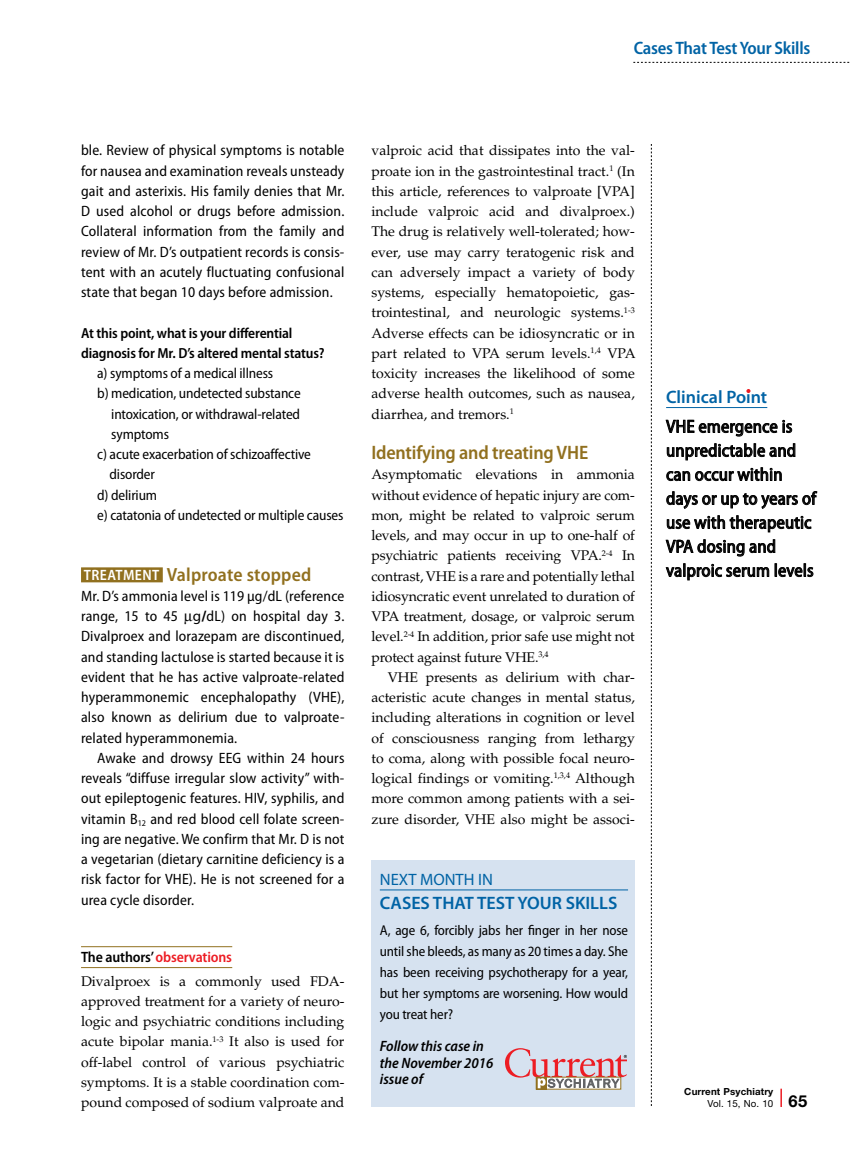
<style>
.page{position:relative;width:851px;height:1161px;background:#fff}
.page>*{position:absolute;margin:0;border:0;box-sizing:border-box;transform-origin:0 0}
.sub2{font:600 semi-condensed 19.5px "Myriad Pro";letter-spacing:-.01em;color:#91701f}
.sub2_case{font:600 semi-condensed 19.2px "Myriad Pro";letter-spacing:.01em;color:#91701f}
.clinical_point{font:semi-condensed 18px/24px "Myriad Pro";letter-spacing:.01em;color:#000}
.Rel_Res_Text{font:600 18px "Myriad Pro";color:#0063a5}
.t1{font:600 semi-condensed 18px "Myriad Pro";letter-spacing:-.015em;color:#0063a5}
.Rel_Res_Text-2{font:16.5px "Myriad Pro";color:#0063a5}
.body_case_indent{font:semi-condensed 15px/20.2px "Myriad Pro";letter-spacing:.01em;color:#000;text-align:justify}
.body_case{font:semi-condensed 15px/20.2px "Myriad Pro";letter-spacing:.01em;color:#000;text-align:justify}
.t2{font:italic 600 semi-condensed 15px/16.5px "Myriad Pro";color:#000}
.sub2_author{font:600 semi-condensed 15px "Myriad Pro";letter-spacing:-.01em;color:#ed1d24}
.body_choices{font:semi-condensed 14.7px/20.2px "Myriad Pro";letter-spacing:-.01em;color:#000;text-align:justify}
.bold_question{font:600 semi-condensed 14.7px/20.2px "Myriad Pro";letter-spacing:-.01em;color:#000}
.t3{font:semi-condensed 14.25px/21px "Myriad Pro";letter-spacing:-.01em;color:#000;text-align:justify}
.body{font:14.1px/20.2px "Palatino LT Std";color:#000;text-align:justify}
.body_indent{font:14.1px/20.2px "Palatino LT Std";color:#000;text-align:justify}
.t4{font:700 9.75px/12px "Helvetica Neue LT Std";letter-spacing:.015em;color:#000}
.s1{font-size:15px;color:#fff}
.s2{font-stretch:normal}
.s3{font-weight:700;font-stretch:normal}
.s4{color:#000}
.s5{font-weight:400}
.s6{font-size:16.5px}
</style>
<div class="page">
<svg style="left:651px;top:144px;width:1px;height:962px"></svg>
<svg style="left:780px;top:1089px;width:1px;height:18px"></svg>
<svg style="left:633px;top:62px;width:217px;height:1px"></svg>
<div style="left:81px;top:567px;width:82px;height:15px;background:#91701f"></div>
<hr style="left:81px;top:946px;width:151px;height:1px;background:#91701f">
<hr style="left:81px;top:967px;width:151px;height:1px;background:#91701f">
<hr style="left:666px;top:407px;width:101px;height:1px;background:#0063a5">
<svg style="left:665px;top:420px;width:127px;height:17px"></svg>
<svg style="left:667px;top:443px;width:128px;height:18px"></svg>
<svg style="left:666px;top:467px;width:115px;height:15px"></svg>
<svg style="left:666px;top:491px;width:151px;height:18px"></svg>
<svg style="left:665px;top:515px;width:146px;height:42px"></svg>
<svg style="left:665px;top:564px;width:148px;height:17px"></svg>
<svg style="left:746px;top:389px;width:5px;height:4px"></svg>
<div style="left:371px;top:860px;width:263px;height:247px;background:#d6e2f0"></div>
<hr style="left:380px;top:890px;width:248px;height:1px;background:#0063a5">
<svg style="left:505px;top:1048px;width:122px;height:40px"></svg>
<p class="t1" style="left:633px;top:37px;width:178px">Cases That Test Your Skills</p>
<p class="body_case_indent" style="left:81px;top:140px;width:265px">ble. Review of physical symptoms is notable for nausea and examination reveals unsteady gait and asterixis. His family denies that Mr.<br>D used alcohol or drugs before admission.<br>Collateral information from the family and review of Mr. D’s outpatient records is consis&shy;tent with an acutely fluctuating confusional state that began 10 days before admission.</p>
<p class="bold_question" style="left:81px;top:322px;width:245px">At this point, what is your differential diagnosis for Mr. D’s altered mental status?</p>
<p class="body_choices" style="left:97px;top:363px;width:177px">a) symptoms of a medical illness</p>
<p class="body_choices" style="left:111px;top:383px;width:191px;text-indent:-14px">b) medication, undetected substance intoxication, or withdrawal-related symptoms</p>
<p class="body_choices" style="left:110px;top:444px;width:203px;text-indent:-12px">c) acute exacerbation of schizoaffective disorder</p>
<p class="body_choices" style="left:97px;top:484px;width:61px">d) delirium</p>
<p class="body_choices" style="left:97px;top:505px;width:248px">e) catatonia of undetected or multiple causes</p>
<p class="sub2_case" style="left:84px;top:562px;width:229px"><span class="s1">TREATMENT</span> Valproate stopped</p>
<p class="body_case" style="left:81px;top:585px;width:265px">Mr. D’s ammonia level is 119 µg/dL (reference range, 15 to 45 <span class="s2">g</span><span class="s3">/</span>dL) on hospital day 3.<br>Divalproex and lorazepam are discontinued, and standing lactulose is started because it is evident that he has active valproate-related hyperammonemic encephalopathy (VHE), also known as delirium due to valproate&shy;related hyperammonemia.</p>
<p class="body_case_indent" style="left:81px;top:747px;width:265px;text-indent:16px">Awake and drowsy EEG within 24 hours reveals “diffuse irregular slow activity” with&shy;out epileptogenic features. HIV, syphilis, and vitamin B<sub>12</sub> and red blood cell folate screen&shy;ing are negative. We confirm that Mr. D is not a vegetarian (dietary carnitine deficiency is a risk factor for VHE). He is not screened for a urea cycle disorder.</p>
<p class="sub2_author" style="left:81px;top:947px;width:152px"><span class="s4">The authors’</span> observations</p>
<p class="body" style="left:81px;top:971px;width:265px">Divalproex is a commonly used FDA&shy;approved treatment for a variety of neuro&shy;logic and psychiatric conditions including acute bipolar mania.<sup>1-3</sup> It also is used for off-label control of various psychiatric symptoms. It is a stable coordination com&shy;pound composed of sodium valproate and</p>
<p class="body" style="left:371px;top:141px;width:266px">valproic acid that dissipates into the val&shy;proate ion in the gastrointestinal tract.<sup>1</sup> (In this article, references to valproate [VPA] include valproic acid and divalproex.)<br>The drug is relatively well-tolerated; how&shy;ever, use may carry teratogenic risk and can adversely impact a variety of body systems, especially hematopoietic, gas&shy;trointestinal, and neurologic systems.<sup>1-3<br></sup>Adverse effects can be idiosyncratic or in part related to VPA serum levels.<sup>1,4</sup> VPA toxicity increases the likelihood of some adverse health outcomes, such as nausea, diarrhea, and tremors.<sup>1</sup></p>
<p class="sub2" style="left:371px;top:440px;width:218px">Identifying and treating VHE</p>
<p class="body" style="left:371px;top:465px;width:265px">Asymptomatic elevations in ammonia without evidence of hepatic injury are com&shy;mon, might be related to valproic serum levels, and may occur in up to one-half of psychiatric patients receiving VPA.<sup>2-4</sup> In contrast, VHE is a rare and potentially lethal idiosyncratic event unrelated to duration of VPA treatment, dosage, or valproic serum level.<sup>2-4</sup> In addition, prior safe use might not protect against future VHE.<sup>3,4</sup></p>
<p class="body_indent" style="left:371px;top:667px;width:265px;text-indent:16px">VHE presents as delirium with char&shy;acteristic acute changes in mental status, including alterations in cognition or level of consciousness ranging from lethargy to coma, along with possible focal neuro&shy;logical findings or vomiting.<sup>1,3,4</sup> Although more common among patients with a sei&shy;zure disorder, VHE also might be associ-</p>
<p class="Rel_Res_Text-2" style="left:380px;top:870px;width:114px">NEXT MONTH IN</p>
<p class="Rel_Res_Text" style="left:380px;top:892px;width:239px">CASES THAT TEST YOUR SKILLS</p>
<p class="t3" style="left:380px;top:919px;width:250px">A, age 6, forcibly jabs her finger in her nose until she bleeds, as many as 20 times a day. She has been receiving psychotherapy for a year, but her symptoms are worsening. How would you treat her?</p>
<p class="t2" style="left:380px;top:1038px;width:115px">Follow this case in the November 2016 issue of</p>
<p class="Rel_Res_Text" style="left:666px;top:386px;width:103px">Clinical Point</p>
<p class="clinical_point" style="left:666px;top:414px;width:151px">VHE emergence is unpredictable and can occur within days or up to years of use with therapeutic<br>VPA dosing and valproic serum levels</p>
<p class="t4" style="left:707px;top:1085px;width:101px;text-indent:-23px">Current Psychiatry<br><span class="s5">Vol. 15, No. 10</span> <span class="s6">65</span></p>
</div>
